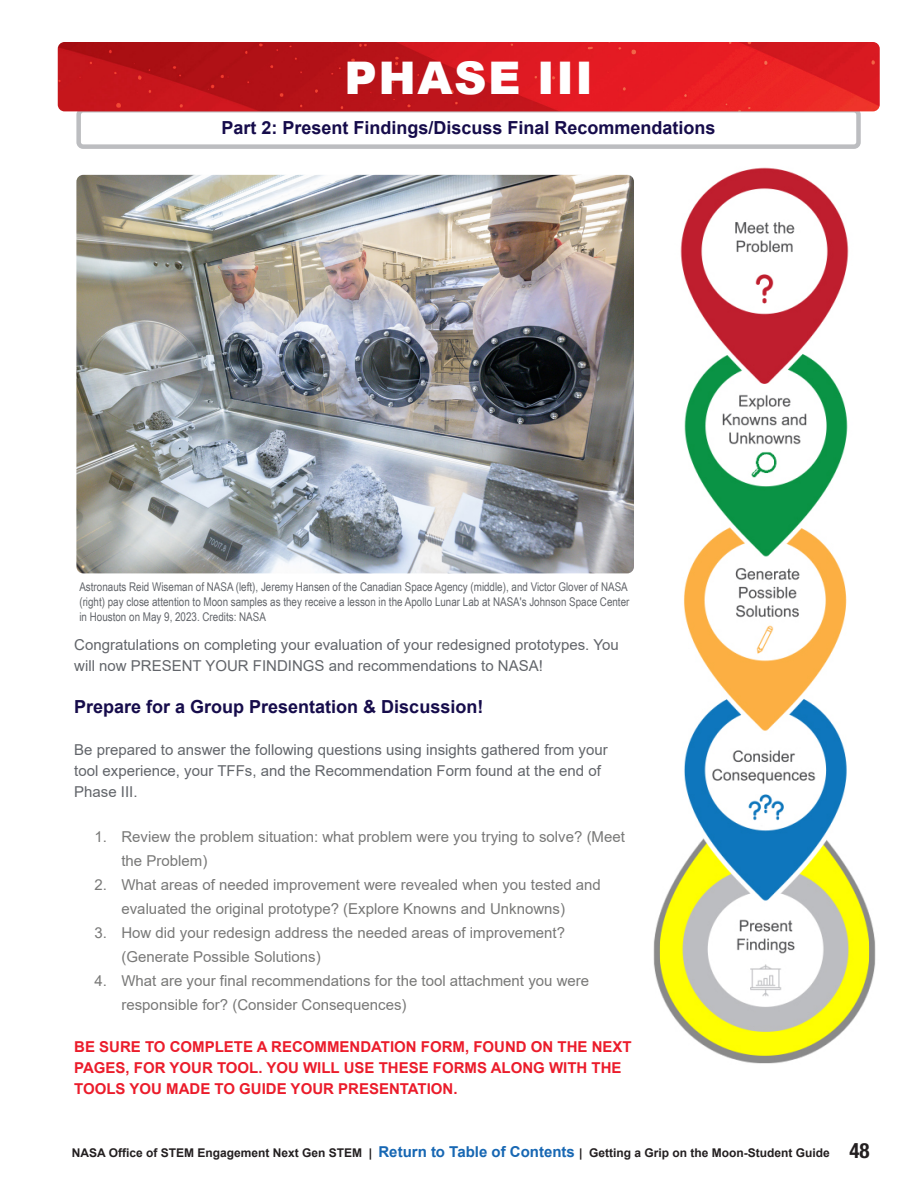
<style>
.page{position:relative;width:918px;height:1188px;background:#fff}
.page>*{position:absolute;margin:0;border:0;box-sizing:border-box;transform-origin:0 0}
.t1{font:900 45px "Arial";letter-spacing:.035em;color:#fff}
.t2{font:700 18px "Arial";color:#160c4b}
.t3{font:700 18px "Arial";color:#160c4b}
.t4{font:15px/24px "Arial";color:#787877}
.BODY{font:15px/21px "Arial";color:#62656a}
.BODY-2{font:700 15px/21px "Arial";color:#eb1c2b}
.CAPTIONS{font:12px/15px "Arial Narrow";color:#62656a}
.t5{font:700 12px "Arial";color:#231f20}
.s1{font-style:inherit}
.s2{font-size:15px;color:#1767b3}
.s3{font-family:"Helvetica Neue LT Std";font-stretch:condensed;font-size:21px}
</style>
<div class="page">
<div style="left:76px;top:108px;width:785px;height:41px;border:4px solid #bcbdc0;border-radius:4px"></div>
<img style="left:58px;top:42px;width:822px;height:69px">
<img style="left:76px;top:175px;width:558px;height:398px">
<img style="left:653px;top:167px;width:223px;height:897px">
<h1 class="t1" style="left:344px;top:45px;width:250px">PHASE III</h1>
<h2 class="t2" style="left:222px;top:115px;width:496px">Part 2: Present Findings/Discuss Final Recommendations</h2>
<p class="CAPTIONS" style="left:79px;top:579px;width:552px">Astronauts Reid Wiseman of NASA (left), Jeremy Hansen of the Canadian Space Agency (middle), and Victor Glover of NASA (right) pay close attention to Moon samples as they receive a lesson in the Apollo Lunar Lab at NASA's Johnson Space Center in Houston on May 9, 2023. Credits: NASA</p>
<p class="BODY" style="left:74px;top:634px;width:546px">Congratulations on completing your evaluation of your redesigned prototypes. You will now PRESENT YOUR FINDINGS and recommendations to NASA!</p>
<h2 class="t3" style="left:74px;top:694px;width:411px">Prepare for a Group Presentation &amp; Discussion!</h2>
<p class="BODY" style="left:74px;top:739px;width:535px">Be prepared to answer the following questions using insights gathered from your tool experience, your TFFs, and the Recommendation Form found at the end of<br>Phase III.</p>
<p class="t4" style="left:121px;top:825px;width:505px;text-indent:-27px"><span class="s1">1.</span> Review the problem situation: what problem were you trying to solve? (Meet the Problem)</p>
<p class="t4" style="left:94px;top:873px;width:508px;text-align:center"><span class="s1">2.</span> What areas of needed improvement were revealed when you tested and evaluated the original prototype? (Explore Knowns and Unknowns)</p>
<p class="t4" style="left:121px;top:921px;width:445px;text-indent:-27px"><span class="s1">3.</span> How did your redesign address the needed areas of improvement? (Generate Possible Solutions)</p>
<p class="t4" style="left:121px;top:969px;width:469px;text-indent:-27px"><span class="s1">4.</span> What are your final recommendations for the tool attachment you were responsible for? (Consider Consequences)</p>
<p class="BODY-2" style="left:74px;top:1037px;width:559px">BE SURE TO COMPLETE A RECOMMENDATION FORM, FOUND ON THE NEXT<br>PAGES, FOR YOUR TOOL. YOU WILL USE THESE FORMS ALONG WITH THE<br>TOOLS YOU MADE TO GUIDE YOUR PRESENTATION.</p>
<p class="t5" style="left:72px;top:1145px;width:799px">NASA Office of STEM Engagement Next Gen STEM | <span class="s2">Return to Table of Contents</span> | Getting a Grip on the Moon-Student Guide <span class="s3">48</span></p>
</div>
